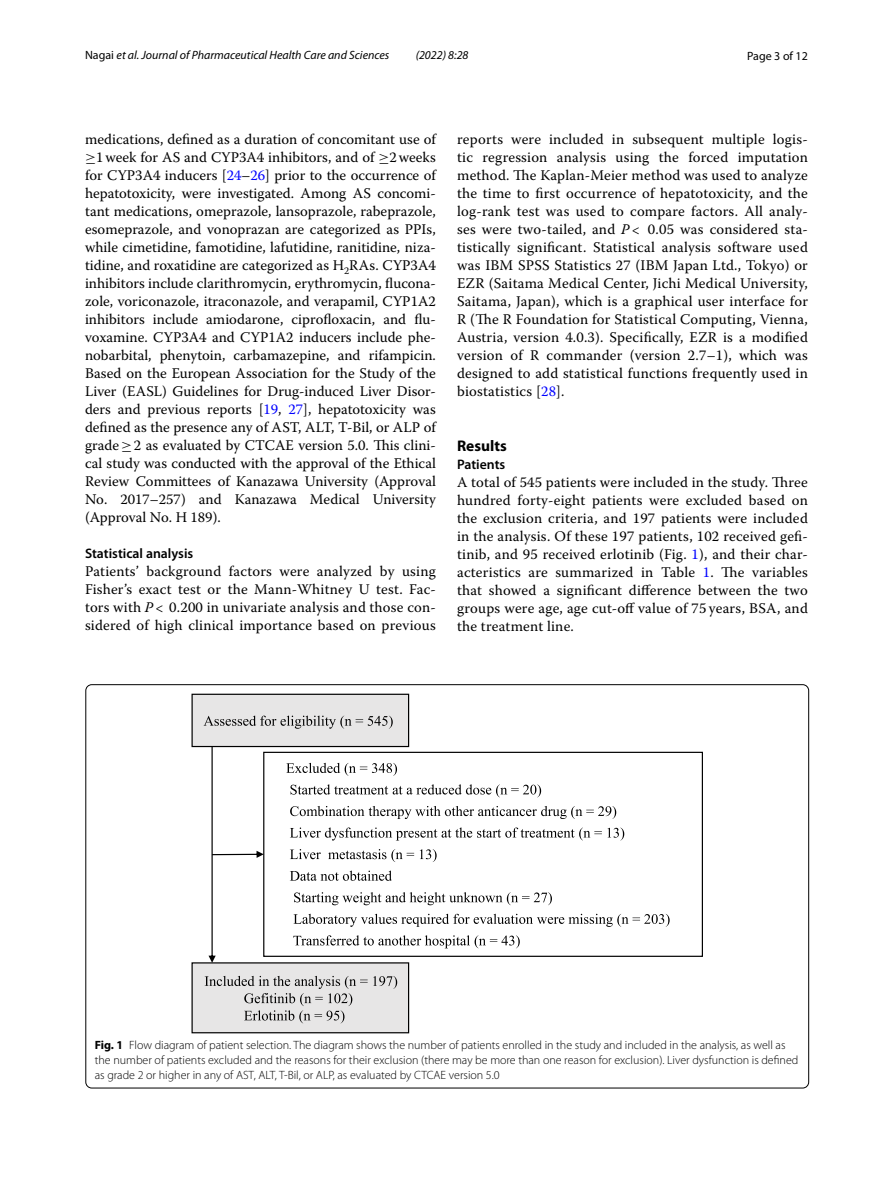
<style>
.page{position:relative;width:893px;height:1187px;background:#fff}
.page>*{position:absolute;margin:0;border:0;box-sizing:border-box;transform-origin:0 0}
.t1{font:700 15.45px "Myriad Pro";color:#000}
.t2{font:14.7px/18px "Warnock Pro";letter-spacing:.015em;color:#000;text-align:justify}
.t3{font:600 13.8px "Myriad Pro";color:#000}
.t4{font:300 12px/15px "Myriad Pro";color:#000}
.t5{font:italic 12px "Myriad Pro";color:#000}
.t6{font:12px "Myriad Pro";color:#000}
.s1{font-style:normal}
.s2{font-family:"MTSY"}
.s3{color:#00f}
.s4{font-style:italic}
.s5{font-weight:700}
</style>
<div class="page">
<div style="left:192px;top:694px;width:217px;height:52px;background:#e7e6e6"></div>
<div style="left:191px;top:693px;width:218px;height:54px;border:1px solid #000"></div>
<svg style="left:204px;top:715px;width:189px;height:13px"></svg>
<div style="left:263px;top:751px;width:440px;height:205px;border:1px solid #000"></div>
<svg style="left:286px;top:762px;width:111px;height:13px"></svg>
<svg style="left:290px;top:784px;width:251px;height:13px"></svg>
<svg style="left:290px;top:806px;width:326px;height:13px"></svg>
<svg style="left:290px;top:827px;width:334px;height:13px"></svg>
<svg style="left:290px;top:849px;width:147px;height:13px"></svg>
<svg style="left:290px;top:870px;width:102px;height:10px"></svg>
<svg style="left:294px;top:892px;width:258px;height:13px"></svg>
<svg style="left:293px;top:913px;width:377px;height:13px"></svg>
<svg style="left:293px;top:935px;width:227px;height:13px"></svg>
<div style="left:192px;top:962px;width:217px;height:70px;background:#e7e6e6"></div>
<div style="left:191px;top:962px;width:218px;height:71px;border:1px solid #000"></div>
<svg style="left:205px;top:975px;width:192px;height:48px"></svg>
<svg style="left:208px;top:746px;width:56px;height:216px"></svg>
<p class="t5" style="left:85px;top:48px;width:306px"><span class="s1">Nagai</span> et al. Journal of Pharmaceutical Health Care and Sciences</p>
<p class="t5" style="left:416px;top:48px;width:54px">(2022) 8:28</p>
<p class="t6" style="left:747px;top:48px;width:62px">Page 3 of 12</p>
<p class="t2" style="left:85px;top:130px;width:352px">medications, defined as a duration of concomitant use of <span class="s2">≥</span>1week for AS and CYP3A4 inhibitors, and of <span class="s2">≥</span>2weeks for CYP3A4 inducers [<span class="s3">24</span>–<span class="s3">26</span>] prior to the occurrence of hepatotoxicity, were investigated. Among AS concomi&shy;tant medications, omeprazole, lansoprazole, rabeprazole, esomeprazole, and vonoprazan are categorized as PPIs, while cimetidine, famotidine, lafutidine, ranitidine, niza&shy;tidine, and roxatidine are categorized as H<sub>2</sub>RAs. CYP3A4 inhibitors include clarithromycin, erythromycin, flucona&shy;zole, voriconazole, itraconazole, and verapamil, CYP1A2 inhibitors include amiodarone, ciprofloxacin, and flu&shy;voxamine. CYP3A4 and CYP1A2 inducers include phe&shy;nobarbital, phenytoin, carbamazepine, and rifampicin.<br>Based on the European Association for the Study of the Liver (EASL) Guidelines for Drug-induced Liver Disor&shy;ders and previous reports [<span class="s3">19</span>, <span class="s3">27</span>], hepatotoxicity was defined as the presence any of AST, ALT, T-Bil, or ALP of grade<span class="s2">≥</span>2 as evaluated by CTCAE version 5.0. This clini&shy;cal study was conducted with the approval of the Ethical Review Committees of Kanazawa University (Approval No. 2017–257) and Kanazawa Medical University (Approval No. H 189).</p>
<p class="t3" style="left:85px;top:544px;width:110px">Statistical analysis</p>
<p class="t2" style="left:85px;top:562px;width:352px">Patients’ background factors were analyzed by using Fisher’s exact test or the Mann-Whitney U test. Fac&shy;tors with <span class="s4">P</span> &lt; 0.200 in univariate analysis and those con&shy;sidered of high clinical importance based on previous</p>
<p class="t2" style="left:457px;top:130px;width:352px">reports were included in subsequent multiple logis&shy;tic regression analysis using the forced imputation method. The Kaplan-Meier method was used to analyze the time to first occurrence of hepatotoxicity, and the log-rank test was used to compare factors. All analy&shy;ses were two-tailed, and <span class="s4">P</span> &lt; 0.05 was considered sta&shy;tistically significant. Statistical analysis software used was IBM SPSS Statistics 27 (IBM Japan Ltd., Tokyo) or EZR (Saitama Medical Center, Jichi Medical University, Saitama, Japan), which is a graphical user interface for R (The R Foundation for Statistical Computing, Vienna, Austria, version 4.0.3). Specifically, EZR is a modified version of R commander (version 2.7–1), which was designed to add statistical functions frequently used in biostatistics [<span class="s3">28</span>].</p>
<p class="t1" style="left:457px;top:435px;width:51px">Results</p>
<p class="t3" style="left:457px;top:455px;width:50px">Patients</p>
<p class="t2" style="left:457px;top:472px;width:352px">A total of 545 patients were included in the study. Three hundred forty-eight patients were excluded based on the exclusion criteria, and 197 patients were included in the analysis. Of these 197 patients, 102 received gefi&shy;tinib, and 95 received erlotinib (Fig. <span class="s3">1</span>), and their char&shy;acteristics are summarized in Table <span class="s3">1</span>. The variables that showed a significant difference between the two groups were age, age cut-off value of 75 years, BSA, and the treatment line.</p>
<p class="t4" style="left:95px;top:1037px;width:705px"><span class="s5">Fig. 1</span> Flow diagram of patient selection. The diagram shows the number of patients enrolled in the study and included in the analysis, as well as the number of patients excluded and the reasons for their exclusion (there may be more than one reason for exclusion). Liver dysfunction is defined as grade 2 or higher in any of AST, ALT, T-Bil, or ALP, as evaluated by CTCAE version 5.0</p>
</div>
